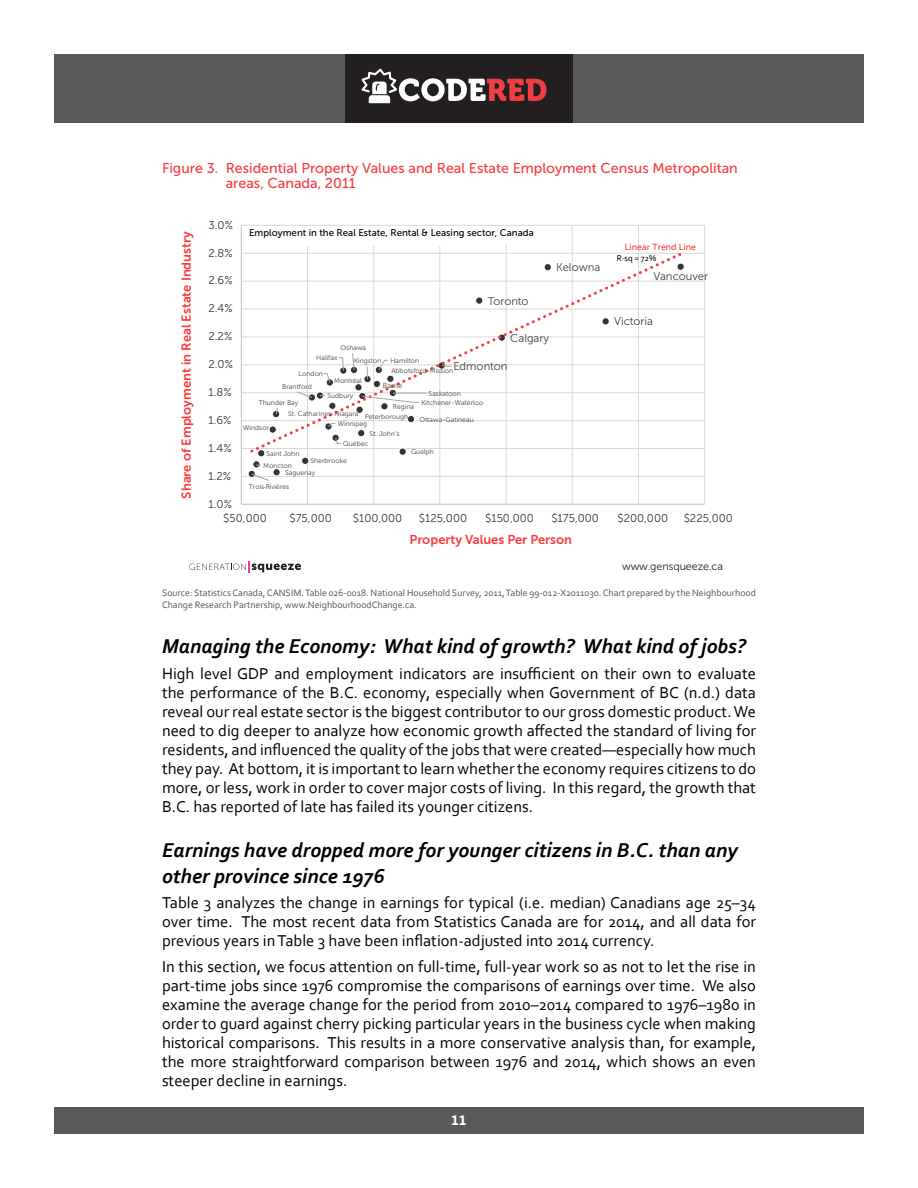
<style>
.page{position:relative;width:918px;height:1188px;background:#fff}
.page>*{position:absolute;margin:0;border:0;box-sizing:border-box;transform-origin:0 0}
.t1{font:italic 700 21px/25.2px "Corbel";color:#000}
.t2{font:18.15px "Museo 900";color:#000}
.t3{font:17.7px "Museo Sans 700";color:#fb3a3d}
.t4{font:16.5px/19px "Corbel";color:#000;text-align:justify}
.t5{font:14.25px/15.8px "Museo Sans 500";color:#fa3b3d}
.t6{font:700 13.5px "Ebrima";color:#fff}
.t7{font:12.9px "Museo Sans 700";color:#fb3a3d}
.t8{font:11.25px "Museo Sans 300";letter-spacing:.005em;color:#333}
.t9{font:11.25px "Museo Sans 300";color:#404040}
.t10{font:10.8px "Museo Sans 300";letter-spacing:-.01em;color:#231f20}
.t11{font:9.75px/12px "Corbel";color:#585458}
.t12{font:9.6px "Museo Sans 500";color:#000}
.t13{font:8.85px "Museo Sans 500";letter-spacing:.005em;color:#fb3a3d}
.t14{font:8.85px "Corbel";color:#000}
.t15{font:7.65px "Museo Sans 300";color:#000}
.t16{font:7.2px "Museo Sans 300";letter-spacing:.005em;color:#404040}
.t17{font:6.9px/11.4px "Museo Sans 300";color:#404040}
.s1{font-family:"Corbel";font-size:7.2px}
</style>
<div class="page">
<div style="left:54px;top:54px;width:810px;height:69px;background:#58595b"></div>
<div style="left:345px;top:54px;width:228px;height:69px;background:#231f20"></div>
<svg style="left:361px;top:69px;width:185px;height:34px"></svg>
<div style="left:54px;top:1107px;width:810px;height:27px;background:#58595b"></div>
<hr style="left:241px;top:476px;width:464px;height:1px;background:#d9d9d9">
<hr style="left:241px;top:448px;width:464px;height:1px;background:#d9d9d9">
<hr style="left:241px;top:420px;width:464px;height:1px;background:#d9d9d9">
<hr style="left:241px;top:392px;width:464px;height:1px;background:#d9d9d9">
<hr style="left:241px;top:365px;width:464px;height:1px;background:#d9d9d9">
<hr style="left:241px;top:337px;width:464px;height:1px;background:#d9d9d9">
<hr style="left:241px;top:309px;width:464px;height:1px;background:#d9d9d9">
<hr style="left:241px;top:281px;width:464px;height:1px;background:#d9d9d9">
<hr style="left:241px;top:253px;width:464px;height:1px;background:#d9d9d9">
<hr style="left:241px;top:225px;width:464px;height:1px;background:#d9d9d9">
<hr style="left:307px;top:225px;width:1px;height:279px;background:#d9d9d9">
<hr style="left:373px;top:225px;width:1px;height:279px;background:#d9d9d9">
<hr style="left:440px;top:225px;width:1px;height:279px;background:#d9d9d9">
<hr style="left:506px;top:245px;width:1px;height:259px;background:#d9d9d9">
<hr style="left:572px;top:225px;width:1px;height:279px;background:#d9d9d9">
<hr style="left:638px;top:225px;width:1px;height:279px;background:#d9d9d9">
<hr style="left:704px;top:225px;width:1px;height:279px;background:#d9d9d9">
<hr style="left:241px;top:225px;width:1px;height:279px;background:#bfbfbf">
<hr style="left:241px;top:504px;width:464px;height:1px;background:#bfbfbf">
<div style="left:302px;top:457px;width:7px;height:7px;background:#333;border-radius:50%"></div>
<div style="left:301px;top:457px;width:8px;height:8px;border:1px solid #fff;border-radius:50%"></div>
<div style="left:273px;top:469px;width:7px;height:7px;background:#333;border-radius:50%"></div>
<div style="left:273px;top:468px;width:8px;height:8px;border:1px solid #fff;border-radius:50%"></div>
<div style="left:248px;top:470px;width:7px;height:8px;background:#333;border-radius:50%"></div>
<div style="left:248px;top:470px;width:8px;height:8px;border:1px solid #fff;border-radius:50%"></div>
<div style="left:399px;top:448px;width:8px;height:8px;border:1px solid #fff;border-radius:50%"></div>
<svg style="left:253px;top:461px;width:7px;height:7px"></svg>
<div style="left:252px;top:460px;width:8px;height:8px;border:1px solid #fff;border-radius:50%"></div>
<div style="left:257px;top:449px;width:8px;height:8px;border:1px solid #fff;border-radius:50%"></div>
<svg style="left:248px;top:250px;width:437px;height:205px"></svg>
<svg style="left:441px;top:365px;width:11px;height:2px"></svg>
<svg style="left:335px;top:437px;width:6px;height:7px"></svg>
<svg style="left:362px;top:395px;width:58px;height:8px"></svg>
<svg style="left:378px;top:360px;width:11px;height:11px"></svg>
<svg style="left:352px;top:352px;width:3px;height:19px"></svg>
<svg style="left:296px;top:391px;width:17px;height:7px"></svg>
<svg style="left:323px;top:373px;width:8px;height:10px"></svg>
<hr style="left:393px;top:393px;width:33px;height:1px;background:#a6a6a6">
<svg style="left:251px;top:473px;width:18px;height:8px"></svg>
<svg style="left:338px;top:357px;width:6px;height:14px"></svg>
<svg style="left:366px;top:366px;width:2px;height:14px"></svg>
<svg style="left:275px;top:407px;width:3px;height:8px"></svg>
<svg style="left:328px;top:423px;width:8px;height:4px"></svg>
<div style="left:242px;top:226px;width:243px;height:20px;background:#fff"></div>
<svg style="left:189px;top:561px;width:112px;height:11px"></svg>
<p class="t3" style="left:245px;top:157px;width:451px">Residential Property Values &amp; Real Estate Employment</p>
<p class="t5" style="left:226px;top:160px;width:514px;text-indent:-64px">Figure 3. Residential Property Values and Real Estate Employment Census Metropolitan areas, Canada, 2011</p>
<p class="t7" style="left:179px;top:499px;width:269px;rotate:-90deg">Share of Employment in Real Estate Industry</p>
<p class="t8" style="left:209px;top:219px;width:26px">3.0%</p>
<p class="t2" style="left:345px;top:222px;width:98px">Museo 900</p>
<p class="t12" style="left:249px;top:228px;width:286px">Employment in the Real Estate, Rental &amp; Leasing sector, Canada</p>
<p class="t8" style="left:209px;top:247px;width:26px">2.8%</p>
<p class="t8" style="left:209px;top:274px;width:26px">2.6%</p>
<p class="t9" style="left:556px;top:261px;width:46px">Kelowna</p>
<p class="t13" style="left:625px;top:242px;width:73px">Linear Trend Line</p>
<p class="t14" style="left:617px;top:253px;width:41px">R-sq = 72%</p>
<p class="t9" style="left:654px;top:270px;width:56px">Vancouver</p>
<p class="t8" style="left:209px;top:302px;width:26px">2.4%</p>
<p class="t9" style="left:488px;top:295px;width:42px">Toronto</p>
<p class="t9" style="left:614px;top:315px;width:40px">Victoria</p>
<p class="t8" style="left:209px;top:330px;width:25px">2.2%</p>
<p class="t17" style="left:341px;top:342px;width:27px">Oshawa</p>
<p class="t9" style="left:510px;top:332px;width:40px">Calgary</p>
<p class="t8" style="left:209px;top:358px;width:26px">2.0%</p>
<p class="t17" style="left:316px;top:352px;width:23px">Halifax</p>
<p class="t17" style="left:299px;top:368px;width:26px">London</p>
<p class="t17" style="left:354px;top:355px;width:29px">Kingston</p>
<p class="t17" style="left:390px;top:355px;width:30px">Hamilton</p>
<p class="t9" style="left:453px;top:360px;width:56px">Edmonton</p>
<p class="t17" style="left:391px;top:365px;width:63px">Abbotsford-Mission</p>
<p class="t8" style="left:209px;top:386px;width:25px">1.8%</p>
<p class="t8" style="left:209px;top:414px;width:25px">1.6%</p>
<p class="t17" style="left:334px;top:375px;width:29px">Montréal</p>
<p class="t16" style="left:383px;top:382px;width:21px">Barrie</p>
<p class="t17" style="left:282px;top:381px;width:31px">Brantford</p>
<p class="t17" style="left:429px;top:388px;width:34px">Saskatoon</p>
<p class="t17" style="left:327px;top:390px;width:27px">Sudbury</p>
<p class="t17" style="left:259px;top:397px;width:41px">Thunder Bay</p>
<p class="t17" style="left:422px;top:397px;width:63px">Kitchener-Waterloo</p>
<p class="t17" style="left:419px;top:414px;width:56px">Ottawa-Gatineau</p>
<p class="t17" style="left:393px;top:401px;width:23px">Regina</p>
<p class="t17" style="left:288px;top:408px;width:72px">St. Catharines-Niagara</p>
<p class="t17" style="left:365px;top:411px;width:45px">Peterborough</p>
<p class="t17" style="left:338px;top:418px;width:31px">Winnipeg</p>
<p class="t17" style="left:243px;top:422px;width:27px">Windsor</p>
<p class="t17" style="left:370px;top:428px;width:31px">St. John's</p>
<p class="t8" style="left:209px;top:442px;width:25px">1.4%</p>
<p class="t17" style="left:266px;top:448px;width:34px">Saint John</p>
<p class="t17" style="left:343px;top:438px;width:27px">Québec</p>
<p class="t17" style="left:411px;top:446px;width:24px">Guelph</p>
<p class="t8" style="left:209px;top:470px;width:24px">1.2%</p>
<p class="t17" style="left:285px;top:455px;width:63px;text-indent:25px">Sherbrooke<br>Saguenay</p>
<p class="t17" style="left:249px;top:481px;width:42px">Trois<span class="s1">-</span>Rivières</p>
<p class="t17" style="left:263px;top:460px;width:30px">Moncton</p>
<p class="t8" style="left:209px;top:498px;width:25px">1.0%</p>
<p class="t8" style="left:223px;top:512px;width:45px">$50,000</p>
<p class="t8" style="left:289px;top:512px;width:44px">$75,000</p>
<p class="t8" style="left:353px;top:512px;width:51px">$100,000</p>
<p class="t8" style="left:419px;top:512px;width:50px">$125,000</p>
<p class="t8" style="left:485px;top:512px;width:50px">$150,000</p>
<p class="t8" style="left:551px;top:512px;width:49px">$175,000</p>
<p class="t8" style="left:618px;top:512px;width:52px">$200,000</p>
<p class="t8" style="left:684px;top:512px;width:51px">$225,000</p>
<p class="t7" style="left:410px;top:532px;width:164px">Property Values Per Person</p>
<p class="t10" style="left:622px;top:561px;width:102px">www.gensqueeze.ca</p>
<p class="t11" style="left:162px;top:587px;width:596px">Source: Statistics Canada, CANSIM. Table 026-0018. National Household Survey, 2011, Table 99-012-X2011030. Chart prepared by the Neighbourhood<br>Change Research Partnership, www.NeighbourhoodChange.ca.</p>
<p class="t1" style="left:162px;top:633px;width:586px">Managing the Economy: What kind of growth? What kind of jobs?</p>
<p class="t4" style="left:162px;top:664px;width:596px">High level GDP and employment indicators are insufficient on their own to evaluate the performance of the B.C. economy, especially when Government of BC (n.d.) data reveal our real estate sector is the biggest contributor to our gross domestic product. We need to dig deeper to analyze how economic growth affected the standard of living for residents, and influenced the quality of the jobs that were created—especially how much they pay. At bottom, it is important to learn whether the economy requires citizens to do more, or less, work in order to cover major costs of living. In this regard, the growth that B.C. has reported of late has failed its younger citizens.</p>
<p class="t1" style="left:162px;top:837px;width:577px">Earnings have dropped more for younger citizens in B.C. than any other province since 1976</p>
<p class="t4" style="left:162px;top:893px;width:596px">Table 3 analyzes the change in earnings for typical (i.e. median) Canadians age 25–34 over time. The most recent data from Statistics Canada are for 2014, and all data for previous years in Table 3 have been inflation-adjusted into 2014 currency.</p>
<p class="t4" style="left:162px;top:957px;width:596px">In this section, we focus attention on full-time, full-year work so as not to let the rise in part-time jobs since 1976 compromise the comparisons of earnings over time. We also examine the average change for the period from 2010–2014 compared to 1976–1980 in order to guard against cherry picking particular years in the business cycle when making historical comparisons. This results in a more conservative analysis than, for example, the more straightforward comparison between 1976 and 2014, which shows an even steeper decline in earnings.</p>
<p class="t15" style="left:193px;top:589px;width:556px">Source: Statistics Canada, CANSIM. Table 026-0018. National Household Survey, 2011, Table 99-012-X2011030. Chart prepared by the Neighbourhood Change</p>
<p class="t6" style="left:451px;top:1111px;width:17px">11</p>
</div>
